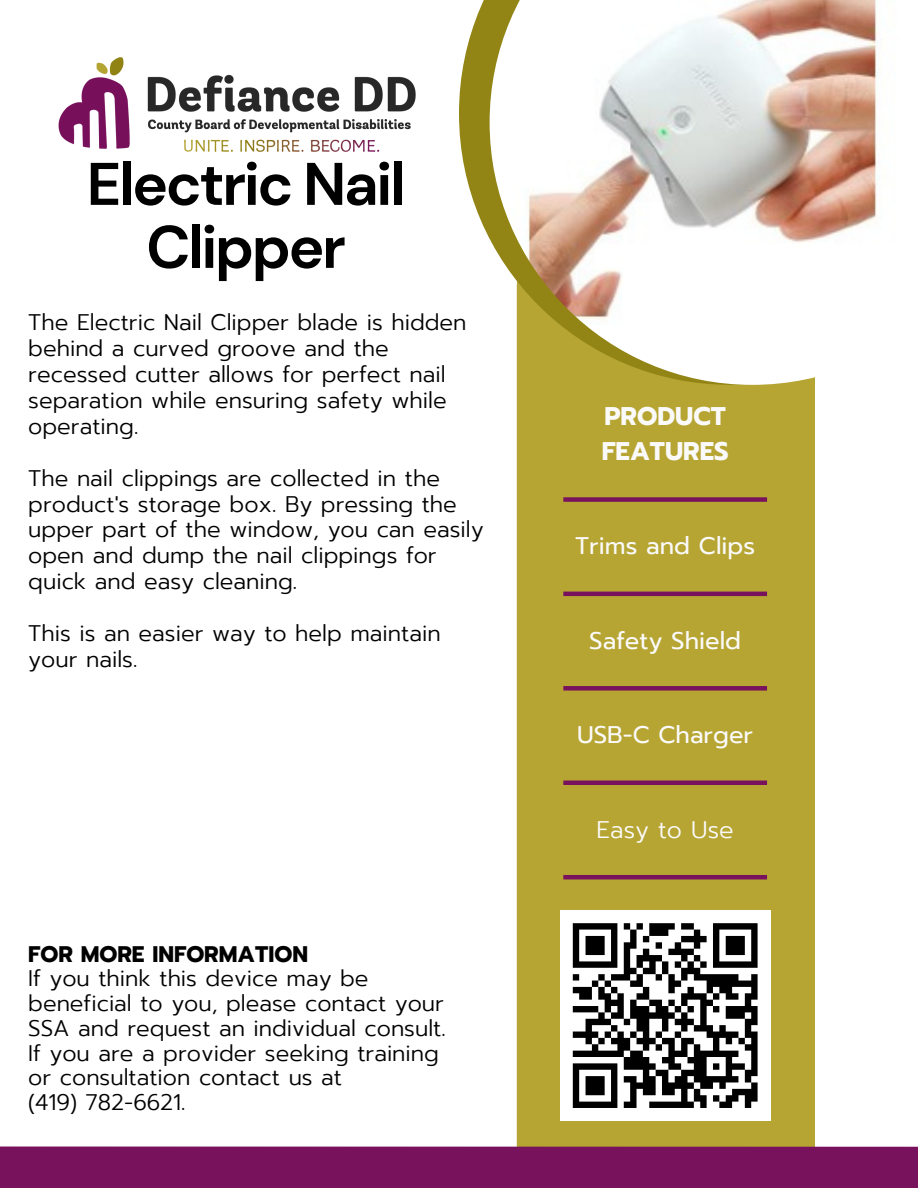
<style>
.page{position:relative;width:918px;height:1188px;background:#fff}
.page>*{position:absolute;margin:0;border:0;box-sizing:border-box;transform-origin:0 0}
.t1{font:700 60px/63px "DM Sans";letter-spacing:-.04em;color:#000;text-align:center}
.t2{font:700 25.5px/34.8px "Prompt";color:#fbfafa}
.t3{font:24px "Prompt";color:#fbfafa}
.t4{font:300 24px "Prompt";color:#fbfafa}
.t5{font:300 22.5px/25.8px "Prompt";color:#000}
.t6{font:700 22.5px "Prompt";color:#000}
</style>
<div class="page">
<div style="left:517px;top:385px;width:298px;height:762px;background:#b6a533"></div>
<svg style="left:459px;top:0;width:31px;height:240px;fill:#928515"></svg>
<img style="left:490px;top:0;width:388px;height:385px">
<div style="left:0;top:1147px;width:918px;height:41px;background:#78125c"></div>
<img style="left:58px;top:57px;width:358px;height:95px">
<div style="left:563px;top:497px;width:204px;height:5px;background:#78125c"></div>
<hr style="left:563px;top:592px;width:204px;height:4px;background:#78125c">
<div style="left:563px;top:686px;width:204px;height:5px;background:#78125c"></div>
<hr style="left:563px;top:781px;width:204px;height:4px;background:#78125c">
<hr style="left:563px;top:875px;width:204px;height:4px;background:#78125c">
<div style="left:560px;top:910px;width:210px;height:211px;background:#fff"></div>
<svg style="left:572px;top:923px;width:186px;height:185px"></svg>
<h1 class="t1" style="left:87px;top:153px;width:320px">Electric Nail<br>Clipper</h1>
<p class="t5" style="left:28px;top:310px;width:440px">The Electric Nail Clipper blade is hidden behind a curved groove and the recessed cutter allows for perfect nail separation while ensuring safety while operating.</p>
<p class="t5" style="left:28px;top:465px;width:457px">The nail clippings are collected in the product's storage box. By pressing the upper part of the window, you can easily open and dump the nail clippings for quick and easy cleaning.</p>
<p class="t5" style="left:28px;top:621px;width:414px">This is an easier way to help maintain your nails.</p>
<h2 class="t6" style="left:28px;top:937px;width:281px">FOR MORE INFORMATION</h2>
<h3 class="t5" style="left:28px;top:966px;width:417px;line-height:24.8px">If you think this device may be beneficial to you, please contact your</h3>
<h3 class="t5" style="left:28px;top:1015px;width:419px">SSA and request an individual consult.</h3>
<h3 class="t5" style="left:28px;top:1041px;width:412px;line-height:24.8px">If you are a provider seeking training or consultation contact us at</h3>
<h3 class="t5" style="left:28px;top:1090px;width:159px">(419) 782-6621.</h3>
<p class="t2" style="left:602px;top:399px;width:128px">PRODUCT<br>FEATURES</p>
<p class="t3" style="left:575px;top:528px;width:181px">Trims and Clips</p>
<p class="t3" style="left:589px;top:623px;width:153px">Safety Shield</p>
<p class="t3" style="left:577px;top:717px;width:178px">USB-C Charger</p>
<p class="t4" style="left:597px;top:812px;width:139px">Easy to Use</p>
</div>
